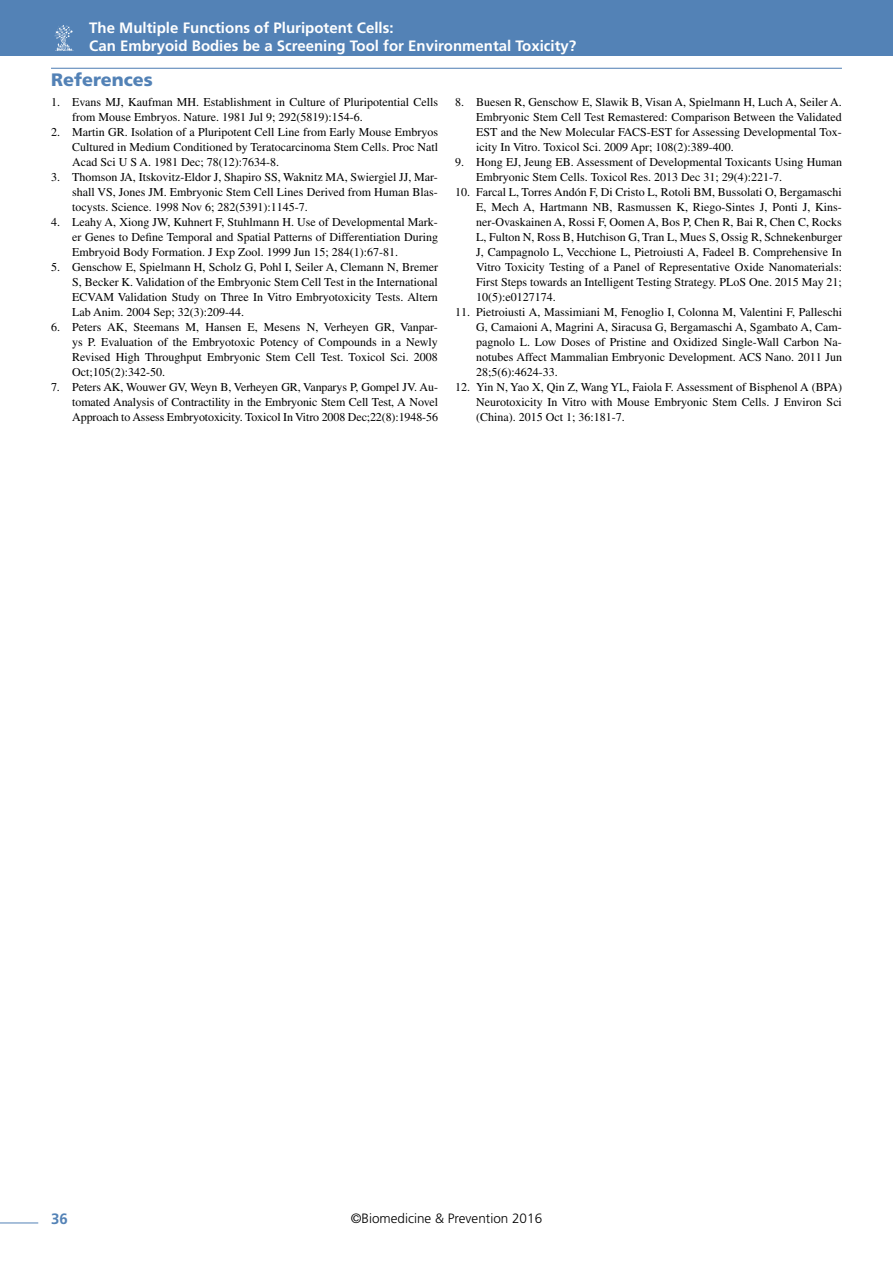
<style>
.page{position:relative;width:893px;height:1263px;background:#fff}
.page>*{position:absolute;margin:0;border:0;box-sizing:border-box;transform-origin:0 0}
.t1{font:900 18px "Frutiger LT Std";color:#5382b6}
.t2{font:700 15px/18px "Frutiger LT Std";color:#fff}
.t3{font:700 15px "Frutiger LT Std";color:#5382b6}
.t4{font:300 13.5px "Frutiger LT Std";color:#000}
.t5{font:12px/15px "Times LT Std";color:#000;text-align:justify}
</style>
<div class="page">
<div style="left:0;top:0;width:893px;height:55px;background:#5382b6"></div>
<svg style="left:55px;top:25px;width:19px;height:26px"></svg>
<hr style="left:0;top:1222px;width:38px;height:1px;background:#5382b6">
<hr style="left:51px;top:68px;width:791px;height:1px;background:#5382b6">
<p class="t2" style="left:89px;top:18px;width:489px">The Multiple Functions of Pluripotent Cells:<br>Can Embryoid Bodies be a Screening Tool for Environmental Toxicity?</p>
<h1 class="t1" style="left:51px;top:69px;width:103px">References</h1>
<p class="t5" style="left:72px;top:94px;width:367px;text-indent:-21px">1. Evans MJ, Kaufman MH. Establishment in Culture of Pluripotential Cells from Mouse Embryos. Nature. 1981 Jul 9; 292(5819):154-6.</p>
<p class="t5" style="left:72px;top:124px;width:367px;text-indent:-21px">2. Martin GR. Isolation of a Pluripotent Cell Line from Early Mouse Embryos Cultured in Medium Conditioned by Teratocarcinoma Stem Cells. Proc Natl Acad Sci U S A. 1981 Dec; 78(12):7634-8.</p>
<p class="t5" style="left:72px;top:169px;width:367px;text-indent:-21px">3. Thomson JA, Itskovitz-Eldor J, Shapiro SS, Waknitz MA, Swiergiel JJ, Mar&shy;shall VS, Jones JM. Embryonic Stem Cell Lines Derived from Human Blas&shy;tocysts. Science. 1998 Nov 6; 282(5391):1145-7.</p>
<p class="t5" style="left:72px;top:214px;width:367px;text-indent:-21px">4. Leahy A, Xiong JW, Kuhnert F, Stuhlmann H. Use of Developmental Mark&shy;er Genes to Define Temporal and Spatial Patterns of Differentiation During Embryoid Body Formation. J Exp Zool. 1999 Jun 15; 284(1):67-81.</p>
<p class="t5" style="left:72px;top:259px;width:367px;text-indent:-21px">5. Genschow E, Spielmann H, Scholz G, Pohl I, Seiler A, Clemann N, Bremer S, Becker K. Validation of the Embryonic Stem Cell Test in the International ECVAM Validation Study on Three In Vitro Embryotoxicity Tests. Altern Lab Anim. 2004 Sep; 32(3):209-44.</p>
<p class="t5" style="left:72px;top:319px;width:367px;text-indent:-21px">6. Peters AK, Steemans M, Hansen E, Mesens N, Verheyen GR, Vanpar&shy;ys P. Evaluation of the Embryotoxic Potency of Compounds in a Newly Revised High Throughput Embryonic Stem Cell Test. Toxicol Sci. 2008<br>Oct;105(2):342-50.</p>
<p class="t5" style="left:72px;top:379px;width:367px;text-indent:-21px">7. Peters AK, Wouwer GV, Weyn B, Verheyen GR, Vanparys P, Gompel JV. Au&shy;tomated Analysis of Contractility in the Embryonic Stem Cell Test, A Novel Approach to Assess Embryotoxicity. Toxicol In Vitro 2008 Dec;22(8):1948-56</p>
<p class="t5" style="left:476px;top:94px;width:367px;text-indent:-21px">8. Buesen R, Genschow E, Slawik B, Visan A, Spielmann H, Luch A, Seiler A.<br>Embryonic Stem Cell Test Remastered: Comparison Between the Validated EST and the New Molecular FACS-EST for Assessing Developmental Tox&shy;icity In Vitro. Toxicol Sci. 2009 Apr; 108(2):389-400.</p>
<p class="t5" style="left:476px;top:154px;width:367px;text-indent:-21px">9. Hong EJ, Jeung EB. Assessment of Developmental Toxicants Using Human<br>Embryonic Stem Cells. Toxicol Res. 2013 Dec 31; 29(4):221-7.</p>
<p class="t5" style="left:476px;top:184px;width:367px;text-indent:-21px">10. Farcal L, Torres Andón F, Di Cristo L, Rotoli BM, Bussolati O, Bergamaschi E, Mech A, Hartmann NB, Rasmussen K, Riego-Sintes J, Ponti J, Kins&shy;ner-Ovaskainen A, Rossi F, Oomen A, Bos P, Chen R, Bai R, Chen C, Rocks L, Fulton N, Ross B, Hutchison G, Tran L, Mues S, Ossig R, Schnekenburger J, Campagnolo L, Vecchione L, Pietroiusti A, Fadeel B. Comprehensive In Vitro Toxicity Testing of a Panel of Representative Oxide Nanomaterials:<br>First Steps towards an Intelligent Testing Strategy. PLoS One. 2015 May 21; 10(5):e0127174.</p>
<p class="t5" style="left:476px;top:304px;width:367px;text-indent:-21px">11. Pietroiusti A, Massimiani M, Fenoglio I, Colonna M, Valentini F, Palleschi G, Camaioni A, Magrini A, Siracusa G, Bergamaschi A, Sgambato A, Cam&shy;pagnolo L. Low Doses of Pristine and Oxidized Single-Wall Carbon Na&shy;notubes Affect Mammalian Embryonic Development. ACS Nano. 2011 Jun 28;5(6):4624-33.</p>
<p class="t5" style="left:476px;top:379px;width:367px;text-indent:-21px">12. Yin N, Yao X, Qin Z, Wang YL, Faiola F. Assessment of Bisphenol A (BPA)<br>Neurotoxicity In Vitro with Mouse Embryonic Stem Cells. J Environ Sci (China). 2015 Oct 1; 36:181-7.</p>
<p class="t3" style="left:51px;top:1210px;width:18px">36</p>
<p class="t4" style="left:351px;top:1210px;width:193px">©Biomedicine &amp; Prevention 2016</p>
</div>
